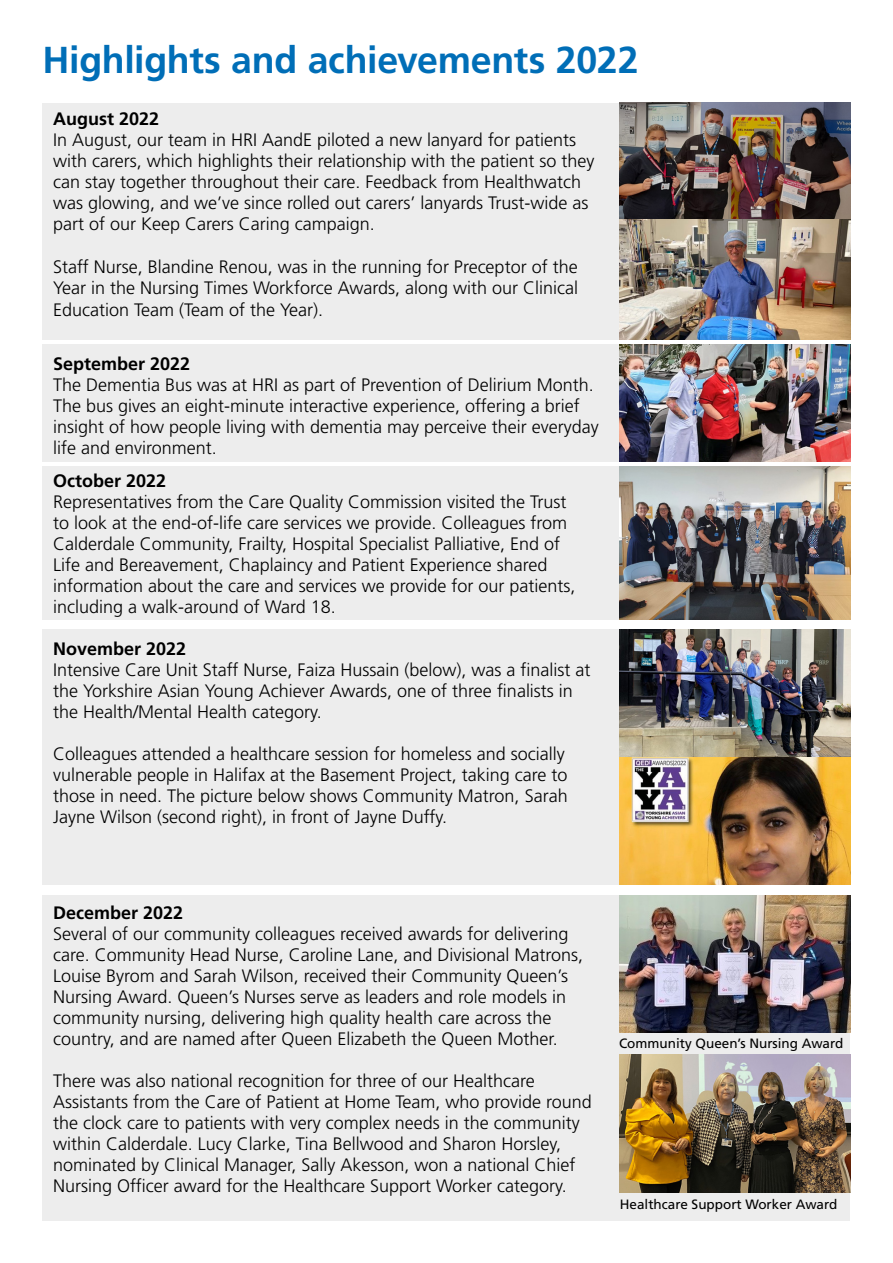
<style>
.page{position:relative;width:893px;height:1263px;background:#fff}
.page>*{position:absolute;margin:0;border:0;box-sizing:border-box;transform-origin:0 0}
.t1{font:37.5px "Frutiger LT 65 Bd";letter-spacing:-.005em;color:#006eb7}
.t2{font:18px/21px "Frutiger LT 45 Lt";color:#000}
.t3{font:18px "Frutiger LT 65 Bd";color:#000}
.t4{font:13.5px "Frutiger LT 55 Rm";color:#000}
</style>
<div class="page">
<div style="left:43px;top:344px;width:807px;height:117px;background:#ededed"></div>
<div style="left:43px;top:103px;width:807px;height:236px;background:#ededed"></div>
<div style="left:43px;top:467px;width:807px;height:153px;background:#ededed"></div>
<div style="left:43px;top:629px;width:807px;height:255px;background:#ededed"></div>
<div style="left:43px;top:895px;width:807px;height:325px;background:#ededed"></div>
<img style="left:620px;top:344px;width:230px;height:117px">
<img style="left:620px;top:103px;width:230px;height:236px">
<img style="left:620px;top:467px;width:230px;height:153px">
<img style="left:620px;top:895px;width:230px;height:138px">
<img style="left:620px;top:629px;width:230px;height:255px">
<img style="left:620px;top:1055px;width:230px;height:138px">
<h1 class="t1" style="left:43px;top:37px;width:597px">Highlights and achievements 2022</h1>
<p class="t3" style="left:53px;top:108px;width:108px">August 2022</p>
<p class="t2" style="left:53px;top:130px;width:543px">In August, our team in HRI AandE piloted a new lanyard for patients with carers, which highlights their relationship with the patient so they can stay together throughout their care. Feedback from Healthwatch was glowing, and we’ve since rolled out carers’ lanyards Trust-wide as part of our Keep Carers Caring campaign.</p>
<p class="t2" style="left:53px;top:256px;width:527px;line-height:21.6px;text-align:justify">Staff Nurse, Blandine Renou, was in the running for Preceptor of the Year in the Nursing Times Workforce Awards, along with our Clinical Education Team (Team of the Year).</p>
<p class="t3" style="left:53px;top:353px;width:139px">September 2022</p>
<p class="t2" style="left:53px;top:374px;width:547px">The Dementia Bus was at HRI as part of Prevention of Delirium Month.<br>The bus gives an eight-minute interactive experience, offering a brief insight of how people living with dementia may perceive their everyday life and environment.</p>
<p class="t3" style="left:53px;top:470px;width:115px">October 2022</p>
<p class="t2" style="left:53px;top:491px;width:524px">Representatives from the Care Quality Commission visited the Trust to look at the end-of-life care services we provide. Colleagues from Calderdale Community, Frailty, Hospital Specialist Palliative, End of Life and Bereavement, Chaplaincy and Patient Experience shared information about the care and services we provide for our patients, including a walk-around of Ward 18.</p>
<p class="t3" style="left:53px;top:638px;width:135px">November 2022</p>
<p class="t2" style="left:53px;top:659px;width:539px">Intensive Care Unit Staff Nurse, Faiza Hussain (below), was a finalist at the Yorkshire Asian Young Achiever Awards, one of three finalists in the Health/Mental Health category.</p>
<p class="t2" style="left:53px;top:743px;width:516px">Colleagues attended a healthcare session for homeless and socially vulnerable people in Halifax at the Basement Project, taking care to those in need. The picture below shows Community Matron, Sarah Jayne Wilson (second right), in front of Jayne Duffy.</p>
<p class="t3" style="left:53px;top:902px;width:132px">December 2022</p>
<p class="t2" style="left:53px;top:923px;width:532px">Several of our community colleagues received awards for delivering care. Community Head Nurse, Caroline Lane, and Divisional Matrons, Louise Byrom and Sarah Wilson, received their Community Queen’s Nursing Award. Queen’s Nurses serve as leaders and role models in community nursing, delivering high quality health care across the country, and are named after Queen Elizabeth the Queen Mother.</p>
<p class="t2" style="left:53px;top:1070px;width:540px">There was also national recognition for three of our Healthcare Assistants from the Care of Patient at Home Team, who provide round the clock care to patients with very complex needs in the community within Calderdale. Lucy Clarke, Tina Bellwood and Sharon Horsley, nominated by Clinical Manager, Sally Akesson, won a national Chief Nursing Officer award for the Healthcare Support Worker category.</p>
<p class="t4" style="left:619px;top:1035px;width:226px">Community Queen’s Nursing Award</p>
<p class="t4" style="left:620px;top:1196px;width:219px">Healthcare Support Worker Award</p>
</div>
